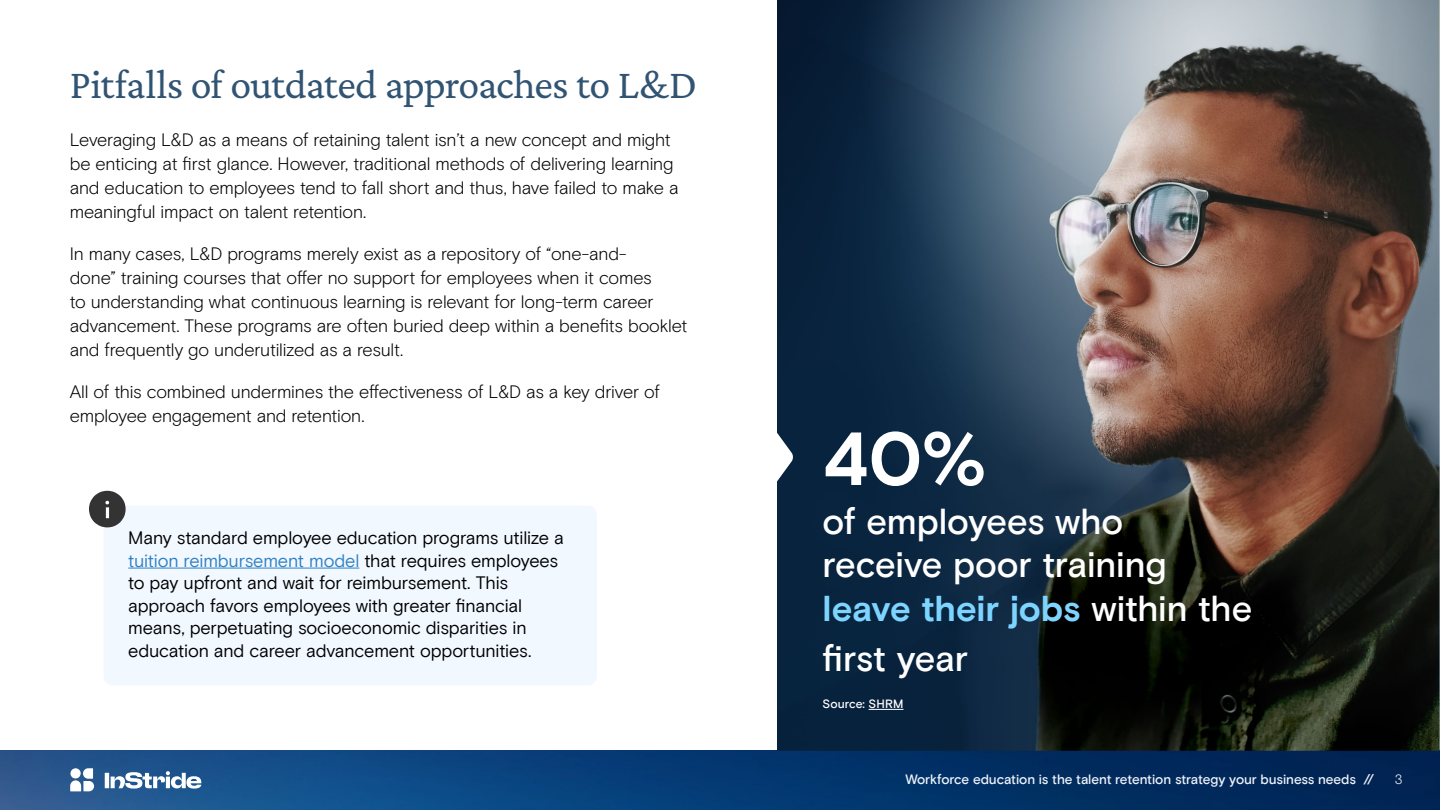
<style>
.page{position:relative;width:1440px;height:810px;background:#fff}
.page>*{position:absolute;margin:0;border:0;box-sizing:border-box;transform-origin:0 0}
.t1{font:700 75px "Basis Grotesque Pro";color:#fff}
.t2{font:42px "Crimson Pro";letter-spacing:-.02em;color:#315473}
.t3{font:500 36px/43.2px "Basis Grotesque Pro";letter-spacing:-.005em;color:#fff}
.t4{font:300 18px/24px "Basis Grotesque Pro";letter-spacing:-.01em;color:#000}
.t5{font:18px/22.5px "Basis Grotesque Pro Off White";letter-spacing:-.01em;color:#000}
.t6{font:500 13.5px "Basis Grotesque Pro";letter-spacing:-.005em;color:#eef2fa}
.t7{font:300 13.5px "Basis Grotesque Pro";color:#fff}
.t8{font:500 12px "Basis Grotesque Pro";letter-spacing:.005em;color:#fff}
.s1{color:#2f81c4}
.s2{font-weight:700;color:#7dd5ff}
</style>
<div class="page">
<img style="left:0;top:750px;width:1440px;height:60px">
<hr style="left:105px;top:773px;width:4px;height:15px;background:#fff">
<svg style="left:111px;top:771px;width:90px;height:18px"></svg>
<svg style="left:70px;top:768px;width:24px;height:23px"></svg>
<img style="left:777px;top:0;width:663px;height:751px">
<hr style="left:869px;top:709px;width:35px;height:1px;background:#fff">
<div style="left:104px;top:506px;width:493px;height:180px;background:#f2f8ff;border-radius:9px"></div>
<hr style="left:128px;top:568px;width:231px;height:1px;background:#2f81c4">
<svg style="left:89px;top:491px;width:37px;height:36px"></svg>
<h2 class="t2" style="left:70px;top:57px;width:629px">Pitfalls of outdated approaches to L&amp;D</h2>
<p class="t4" style="left:70px;top:128px;width:610px">Leveraging L&amp;D as a means of retaining talent isn’t a new concept and might be enticing at first glance. However, traditional methods of delivering learning and education to employees tend to fall short and thus, have failed to make a meaningful impact on talent retention.</p>
<p class="t4" style="left:70px;top:242px;width:619px">In many cases, L&amp;D programs merely exist as a repository of “one-and-<br>done” training courses that offer no support for employees when it comes<br>to understanding what continuous learning is relevant for long-term career advancement. These programs are often buried deep within a benefits booklet and frequently go underutilized as a result.</p>
<p class="t4" style="left:70px;top:379px;width:592px">All of this combined undermines the effectiveness of L&amp;D as a key driver of employee engagement and retention.</p>
<p class="t5" style="left:128px;top:527px;width:437px">Many standard employee education programs utilize a <span class="s1">tuition reimbursement model</span> that requires employees to pay upfront and wait for reimbursement. This approach favors employees with greater financial means, perpetuating socioeconomic disparities in education and career advancement opportunities.</p>
<h1 class="t1" style="left:823px;top:415px;width:166px">40%</h1>
<h3 class="t3" style="left:823px;top:501px;width:431px">of employees who<br>receive poor training <span class="s2">leave their jobs</span> within the</h3>
<h3 class="t3" style="left:823px;top:638px;width:147px">first year</h3>
<p class="t8" style="left:823px;top:697px;width:82px">Source: SHRM</p>
<p class="t6" style="left:905px;top:772px;width:470px">Workforce education is the talent retention strategy your business needs //</p>
<p class="t7" style="left:1395px;top:772px;width:9px">3</p>
</div>
